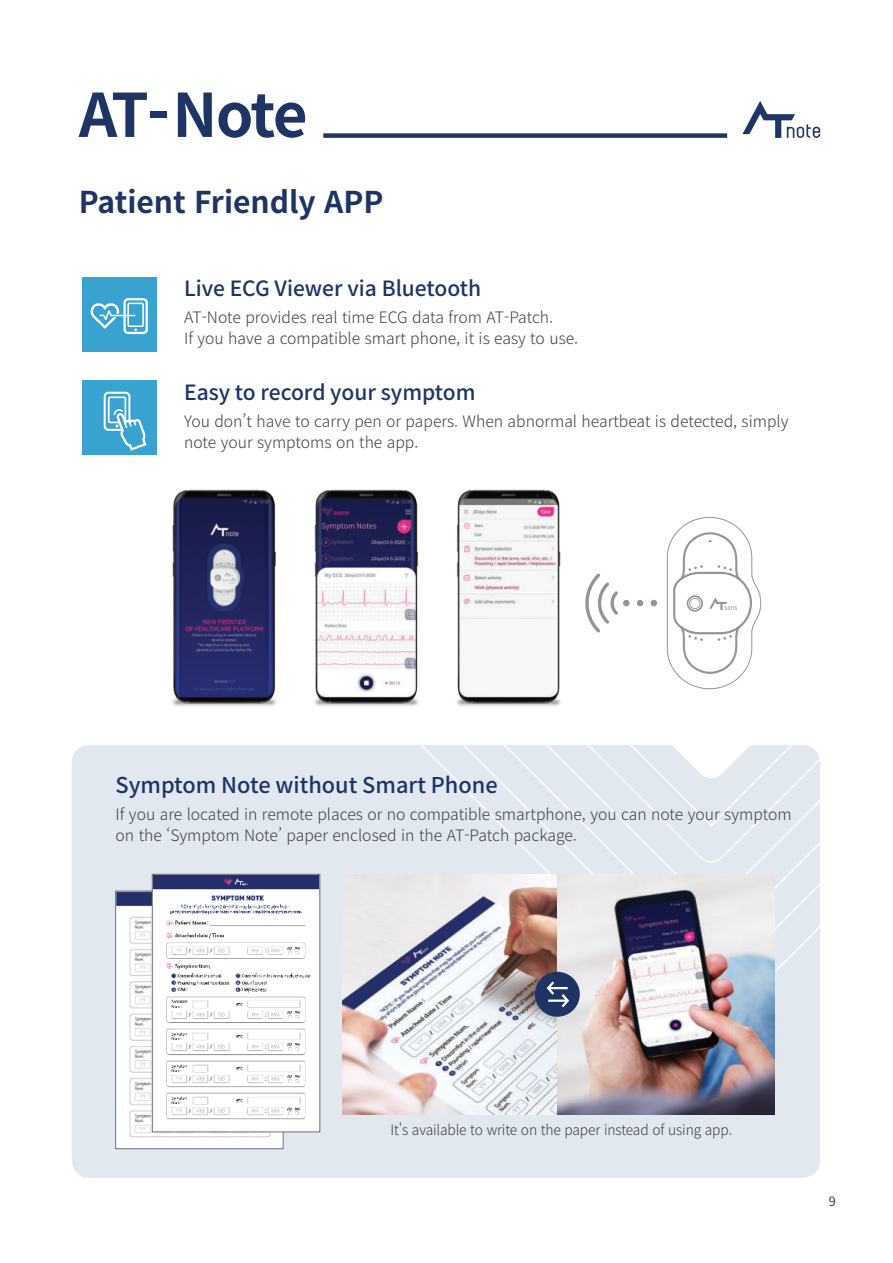
<style>
.page{position:relative;width:893px;height:1263px;background:#fff}
.page>*{position:absolute;margin:0;border:0;box-sizing:border-box;transform-origin:0 0}
.t1{font:700 60px "Noto Sans CJ Kkr";letter-spacing:-.05em;color:#1d3465}
.t2{font:700 30px "Noto Sans CJ Kkr";color:#1d3465}
.t3{font:500 21.75px "Noto Sans CJ Kkr";color:#1d3465}
.t4{font:500 21px "Noto Sans CJ Kkr";color:#1d3465}
.t5{font:300 15.75px/21px "Noto Sans CJ Kkr";color:#3e3e3f}
.t6{font:300 14.25px "Noto Sans CJ Kkr";letter-spacing:-.01em;color:#3e3e3f}
.t7{font:12.75px "Noto Sans CJ Kkr";color:#3e3e3f}
</style>
<div class="page">
<div style="left:72px;top:745px;width:748px;height:433px;background:#e1e8f0;border-radius:18px"></div>
<svg style="left:421px;top:516px;width:399px;height:431px"></svg>
<img style="left:343px;top:874px;width:214px;height:240px">
<img style="left:557px;top:874px;width:217px;height:240px">
<svg style="left:742px;top:101px;width:78px;height:37px"></svg>
<img style="left:117px;top:893px;width:164px;height:254px">
<div style="left:115px;top:891px;width:168px;height:258px;border:1px solid #6d6e71"></div>
<img style="left:154px;top:876px;width:164px;height:254px">
<div style="left:152px;top:874px;width:168px;height:258px;border:1px solid #6d6e71"></div>
<div style="left:323px;top:133px;width:404px;height:5px;background:#1d3465"></div>
<div style="left:535px;top:972px;width:45px;height:45px;background:#1d3465;border-radius:50%"></div>
<svg style="left:546px;top:981px;width:23px;height:27px"></svg>
<div style="left:83px;top:380px;width:74px;height:74px;background:#38a3d1"></div>
<div style="left:104px;top:392px;width:26px;height:39px;border:2px solid #fff;border-radius:4px"></div>
<div style="left:108px;top:396px;width:18px;height:27px;border:2px solid #fff"></div>
<svg style="left:113px;top:408px;width:33px;height:43px"></svg>
<div style="left:83px;top:277px;width:74px;height:75px;background:#38a3d1"></div>
<div style="left:123px;top:298px;width:25px;height:36px;border:2px solid #fff;border-radius:3px"></div>
<div style="left:127px;top:303px;width:17px;height:24px;border:2px solid #fff"></div>
<svg style="left:90px;top:303px;width:47px;height:28px"></svg>
<svg style="left:637px;top:600px;width:6px;height:6px"></svg>
<svg style="left:651px;top:600px;width:6px;height:6px"></svg>
<svg style="left:619px;top:574px;width:10px;height:58px"></svg>
<svg style="left:667px;top:517px;width:94px;height:172px"></svg>
<div style="left:687px;top:595px;width:16px;height:17px;border:2px solid #939598;border-radius:50%"></div>
<div style="left:689px;top:598px;width:11px;height:11px;border:1px solid #939598;border-radius:50%"></div>
<img style="left:172px;top:489px;width:447px;height:220px">
<h1 class="t1" style="left:79px;top:81px;width:230px">AT-Note</h1>
<h2 class="t2" style="left:79px;top:185px;width:306px">Patient Friendly APP</h2>
<h3 class="t4" style="left:184px;top:277px;width:299px">Live ECG Viewer via Bluetooth</h3>
<p class="t5" style="left:184px;top:307px;width:396px">AT-Note provides real time ECG data from AT-Patch.<br>If you have a compatible smart phone, it is easy to use.</p>
<h3 class="t4" style="left:184px;top:380px;width:293px">Easy to record your symptom</h3>
<p class="t5" style="left:184px;top:411px;width:606px">You don’t have to carry pen or papers. When abnormal heartbeat is detected, simply note your symptoms on the app.</p>
<h3 class="t3" style="left:116px;top:772px;width:384px">Symptom Note without Smart Phone</h3>
<p class="t5" style="left:116px;top:804px;width:677px">If you are located in remote places or no compatible smartphone, you can note your symptom on the ‘Symptom Note’ paper enclosed in the AT-Patch package.</p>
<p class="t6" style="left:390px;top:1122px;width:343px">It's available to write on the paper instead of using app.</p>
<p class="t7" style="left:829px;top:1194px;width:9px">9</p>
</div>
